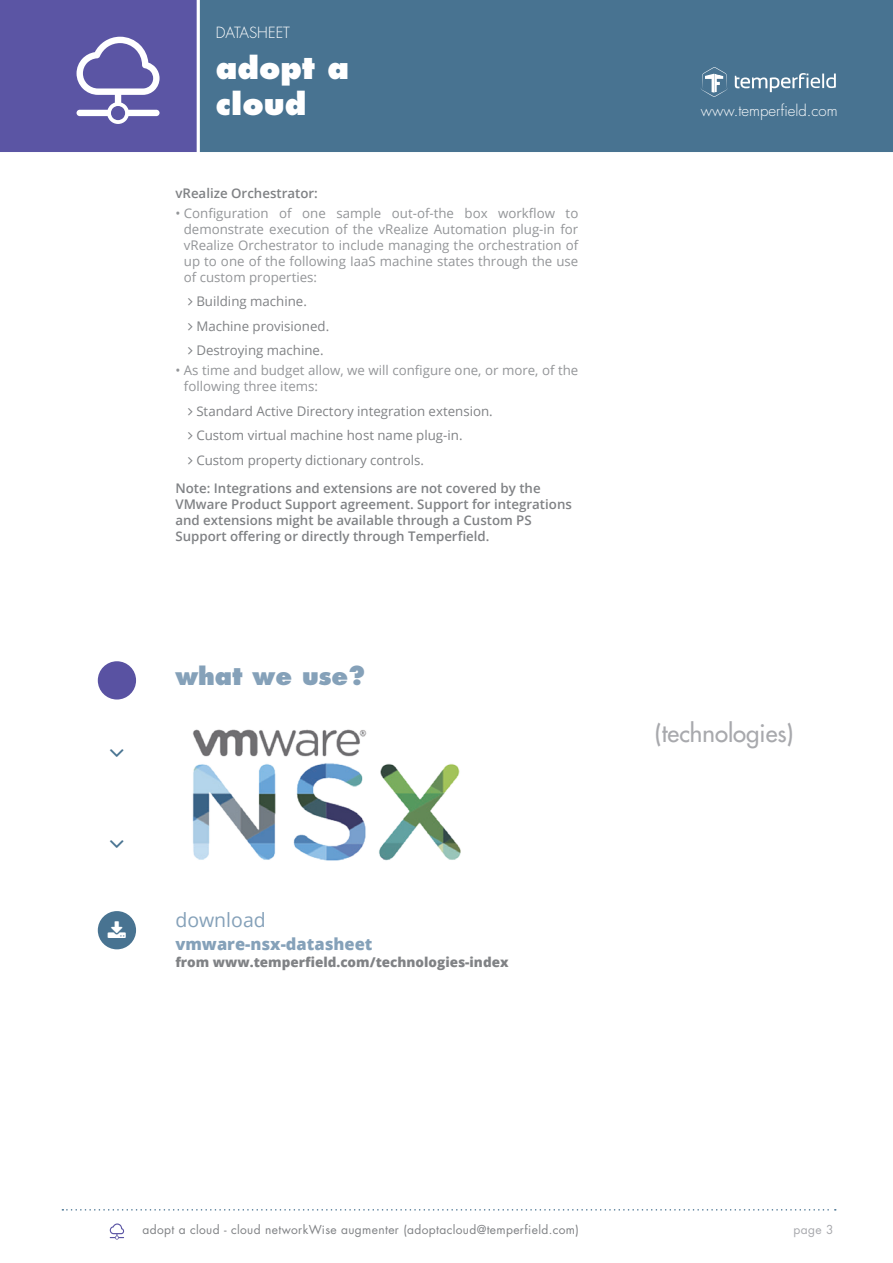
<style>
.page{position:relative;width:893px;height:1263px;background:#fff}
.page>*{position:absolute;margin:0;border:0;box-sizing:border-box;transform-origin:0 0}
.t1{font:800 30px/36px "Futura Std";color:#fff}
.t2{font:500 24px "Futura Std";color:#a8a9ad}
.t3{font:800 24px "Futura Std";color:#85a1b9}
.t4{font:19.5px "Open Sans";color:#85a1b9}
.t5{font:800 16.5px "Open Sans";color:#85a1b9}
.t6{font:300 15px "Futura Std";color:#fff}
.t7{font:800 13.5px "Open Sans";color:#808285}
.t8{font:13.35px/15.9px "Open Sans";color:#939598;text-align:justify}
.t9{font:600 13.35px/15.9px "Open Sans";color:#808285}
.t10{font:13.35px/24.5px "Open Sans";color:#808285}
.t11{font:12px "Futura Std";letter-spacing:.03em;color:#808285}
.t12{font:12px "Futura Std";color:#a8a9ad}
</style>
<div class="page">
<div style="left:200px;top:0;width:693px;height:152px;background:#487391"></div>
<svg style="left:0;top:0;width:197px;height:152px;background:#6560aa"></svg>
<svg style="left:110px;top:1223px;width:14px;height:16px"></svg>
<svg style="left:62px;top:1209px;width:774px;height:1px"></svg>
<svg style="left:735px;top:73px;width:101px;height:19px"></svg>
<svg style="left:701px;top:67px;width:27px;height:30px"></svg>
<div style="left:98px;top:661px;width:38px;height:38px;background:#5952a2;border-radius:50%"></div>
<div style="left:98px;top:911px;width:38px;height:38px;background:#487391;border-radius:50%"></div>
<img style="left:192px;top:729px;width:269px;height:132px">
<p class="t6" style="left:216px;top:24px;width:76px">DATASHEET</p>
<h1 class="t1" style="left:216px;top:50px;width:135px">adopt a cloud</h1>
<p class="t9" style="left:175px;top:185px;width:144px">vRealize Orchestrator:</p>
<p class="t8" style="left:184px;top:205px;width:396px;text-indent:-8px">• Configuration of one sample out-of-the box workflow to demonstrate execution of the vRealize Automation plug-in for vRealize Orchestrator to include managing the orchestration of up to one of the following IaaS machine states through the use of custom properties:</p>
<p class="t10" style="left:196px;top:289px;width:134px">Building machine.<br>Machine provisioned.<br>Destroying machine.</p>
<p class="t8" style="left:184px;top:362px;width:396px;text-indent:-8px">• As time and budget allow, we will configure one, or more, of the following three items:</p>
<p class="t10" style="left:196px;top:398px;width:298px">Standard Active Directory integration extension.<br>Custom virtual machine host name plug-in.<br>Custom property dictionary controls.</p>
<p class="t9" style="left:175px;top:480px;width:398px">Note: Integrations and extensions are not covered by the VMware Product Support agreement. Support for integrations and extensions might be available through a Custom PS Support offering or directly through Temperfield.</p>
<h2 class="t3" style="left:175px;top:661px;width:191px">what we use?</h2>
<h3 class="t4" style="left:175px;top:907px;width:92px">download</h3>
<p class="t5" style="left:175px;top:932px;width:199px">vmware-nsx-datasheet</p>
<p class="t7" style="left:175px;top:951px;width:335px">from www.temperfield.com/technologies-index</p>
<p class="t6" style="left:701px;top:101px;width:138px">www.temperfield.com</p>
<h2 class="t2" style="left:655px;top:718px;width:140px">(technologies)</h2>
<p class="t11" style="left:142px;top:1222px;width:438px">adopt a cloud - cloud networkWise augmenter (adoptacloud@temperfield.com)</p>
<p class="t12" style="left:793px;top:1222px;width:41px">page 3</p>
</div>
